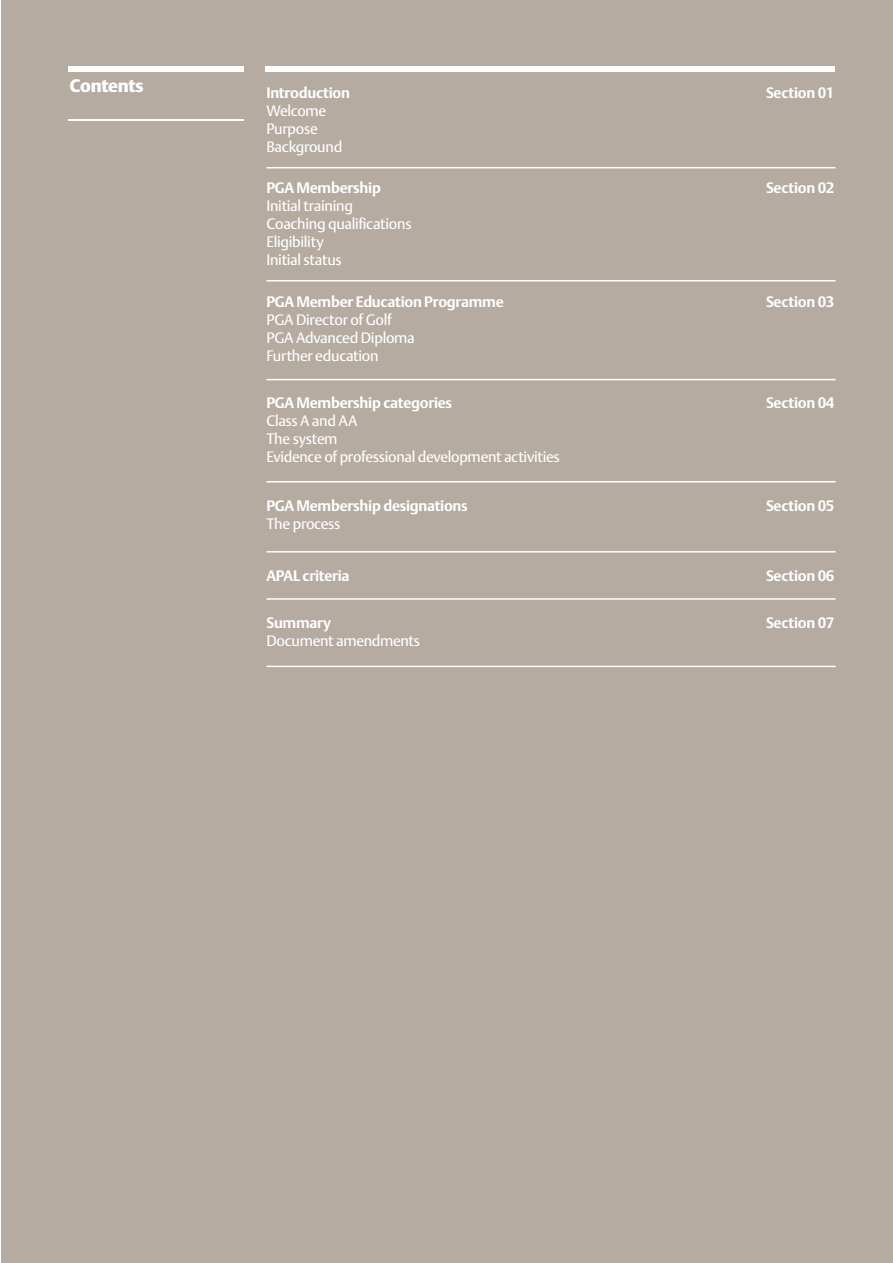
<style>
.page{position:relative;width:893px;height:1263px;background:#fff}
.page>*{position:absolute;margin:0;border:0;box-sizing:border-box;transform-origin:0 0}
.t1{font:900 18px "DTL Argo T";letter-spacing:-.015em;color:#fff}
.t2{font:15px/18px "DTL Argo T";letter-spacing:-.02em;color:#fff}
.t3{font:700 15px "DTL Argo T";letter-spacing:-.02em;color:#fff}
</style>
<div class="page">
<div style="left:1px;top:0;width:892px;height:1263px;background:#b5aba1"></div>
<div style="left:69px;top:66px;width:175px;height:6px;background:#fff"></div>
<hr style="left:69px;top:119px;width:175px;height:2px;background:#fff">
<div style="left:265px;top:66px;width:569px;height:6px;background:#fff"></div>
<hr style="left:266px;top:167px;width:570px;height:1px;background:#fff">
<hr style="left:266px;top:280px;width:570px;height:1px;background:#fff">
<hr style="left:266px;top:379px;width:570px;height:1px;background:#fff">
<hr style="left:266px;top:481px;width:570px;height:1px;background:#fff">
<hr style="left:266px;top:551px;width:570px;height:1px;background:#fff">
<hr style="left:266px;top:598px;width:570px;height:2px;background:#fff">
<hr style="left:266px;top:666px;width:570px;height:1px;background:#fff">
<p class="t1" style="left:70px;top:75px;width:75px">Contents</p>
<p class="t3" style="left:266px;top:84px;width:85px">Introduction</p>
<p class="t2" style="left:266px;top:102px;width:77px">Welcome<br>Purpose<br>Background</p>
<p class="t3" style="left:266px;top:179px;width:116px">PGA Membership</p>
<p class="t2" style="left:266px;top:197px;width:147px">Initial training<br>Coaching qualifications<br>Eligibility<br>Initial status</p>
<p class="t3" style="left:266px;top:293px;width:239px">PGA Member Education Programme</p>
<p class="t2" style="left:266px;top:310px;width:150px">PGA Director of Golf<br>PGA Advanced Diploma<br>Further education</p>
<p class="t3" style="left:266px;top:394px;width:187px">PGA Membership categories</p>
<p class="t2" style="left:266px;top:411px;width:295px">Class A and AA<br>The system<br>Evidence of professional development activities</p>
<p class="t3" style="left:266px;top:497px;width:203px">PGA Membership designations</p>
<p class="t2" style="left:266px;top:515px;width:75px">The process</p>
<p class="t3" style="left:266px;top:567px;width:85px">APAL criteria</p>
<p class="t3" style="left:266px;top:614px;width:66px">Summary</p>
<p class="t2" style="left:266px;top:632px;width:155px">Document amendments</p>
<p class="t3" style="left:766px;top:84px;width:70px">Section 01</p>
<p class="t3" style="left:766px;top:179px;width:70px">Section 02</p>
<p class="t3" style="left:766px;top:293px;width:70px">Section 03</p>
<p class="t3" style="left:766px;top:394px;width:70px">Section 04</p>
<p class="t3" style="left:766px;top:497px;width:70px">Section 05</p>
<p class="t3" style="left:766px;top:567px;width:70px">Section 06</p>
<p class="t3" style="left:766px;top:614px;width:70px">Section 07</p>
</div>
